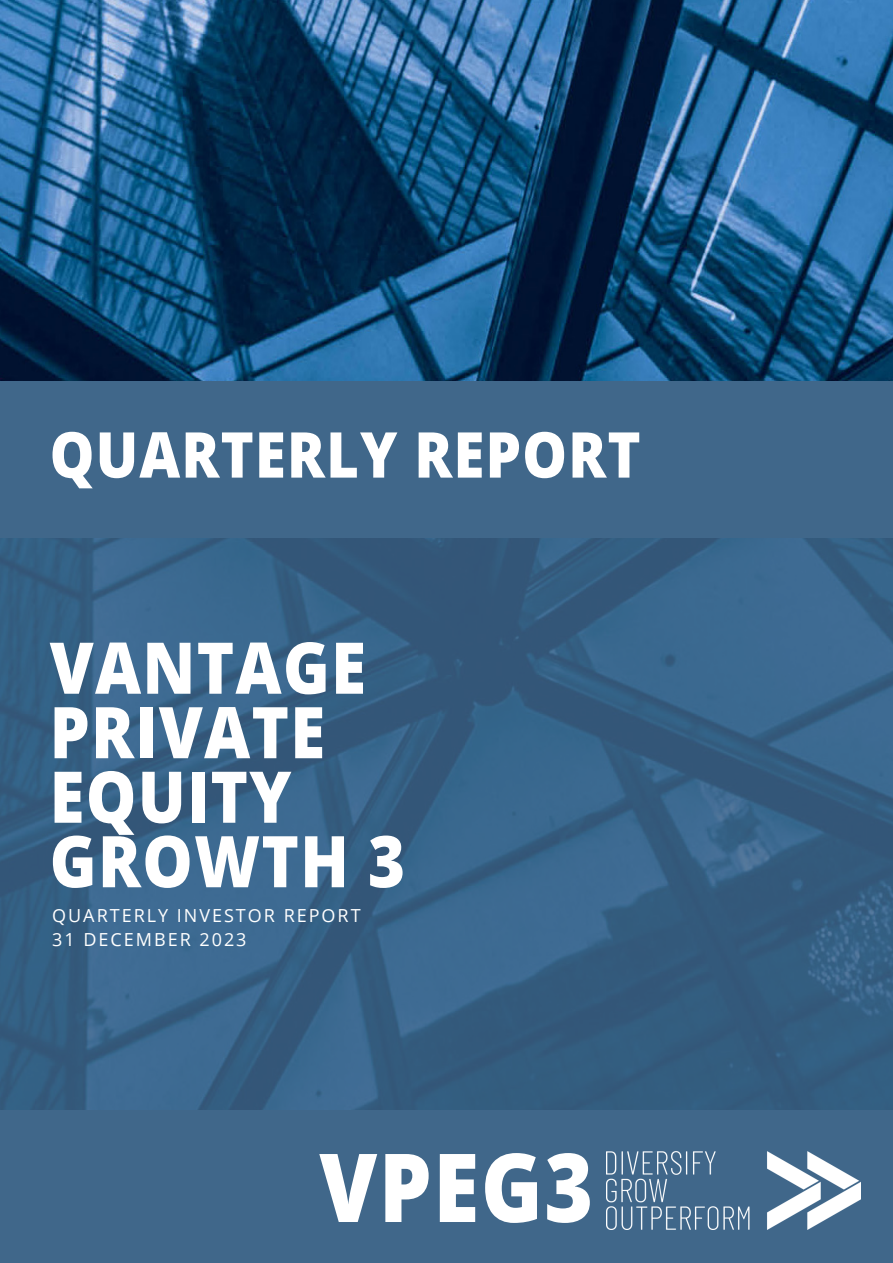
<style>
.page{position:relative;width:893px;height:1263px;background:#fff}
.page>*{position:absolute;margin:0;border:0;box-sizing:border-box;transform-origin:0 0}
.t1{font:800 95.25px "Open Sans";letter-spacing:.02em;color:#fff;scale:.88 1}
.t2{font:800 71.4px "Open Sans";letter-spacing:.02em;color:#fff;scale:.89 1}
.t3{font:800 63.3px "Open Sans";letter-spacing:.02em;color:#fff;scale:.89 1}
.t4{font:18px "Open Sans";letter-spacing:.11em;color:#fff}
</style>
<div class="page">
<img style="left:0;top:0;width:893px;height:382px">
<div style="left:0;top:382px;width:893px;height:156px;background:#40678a"></div>
<div style="left:0;top:1111px;width:893px;height:152px;background:#40678a"></div>
<img style="left:607px;top:1151px;width:253px;height:78px">
<svg style="left:0;top:538px;width:893px;height:573px;background:#376185"></svg>
<p class="t3" style="left:50px;top:406px;width:665px">QUARTERLY REPORT</p>
<p class="t2" style="left:50px;top:613px;width:357px">VANTAGE</p>
<p class="t2" style="left:50px;top:678px;width:311px">PRIVATE</p>
<p class="t2" style="left:50px;top:742px;width:273px">EQUITY</p>
<p class="t2" style="left:50px;top:807px;width:401px">GROWTH 3</p>
<p class="t4" style="left:52px;top:903px;width:310px">QUARTERLY INVESTOR REPORT</p>
<p class="t4" style="left:52px;top:927px;width:196px">31 DECEMBER 2023</p>
<p class="t1" style="left:319px;top:1115px;width:313px">VPEG3</p>
</div>
